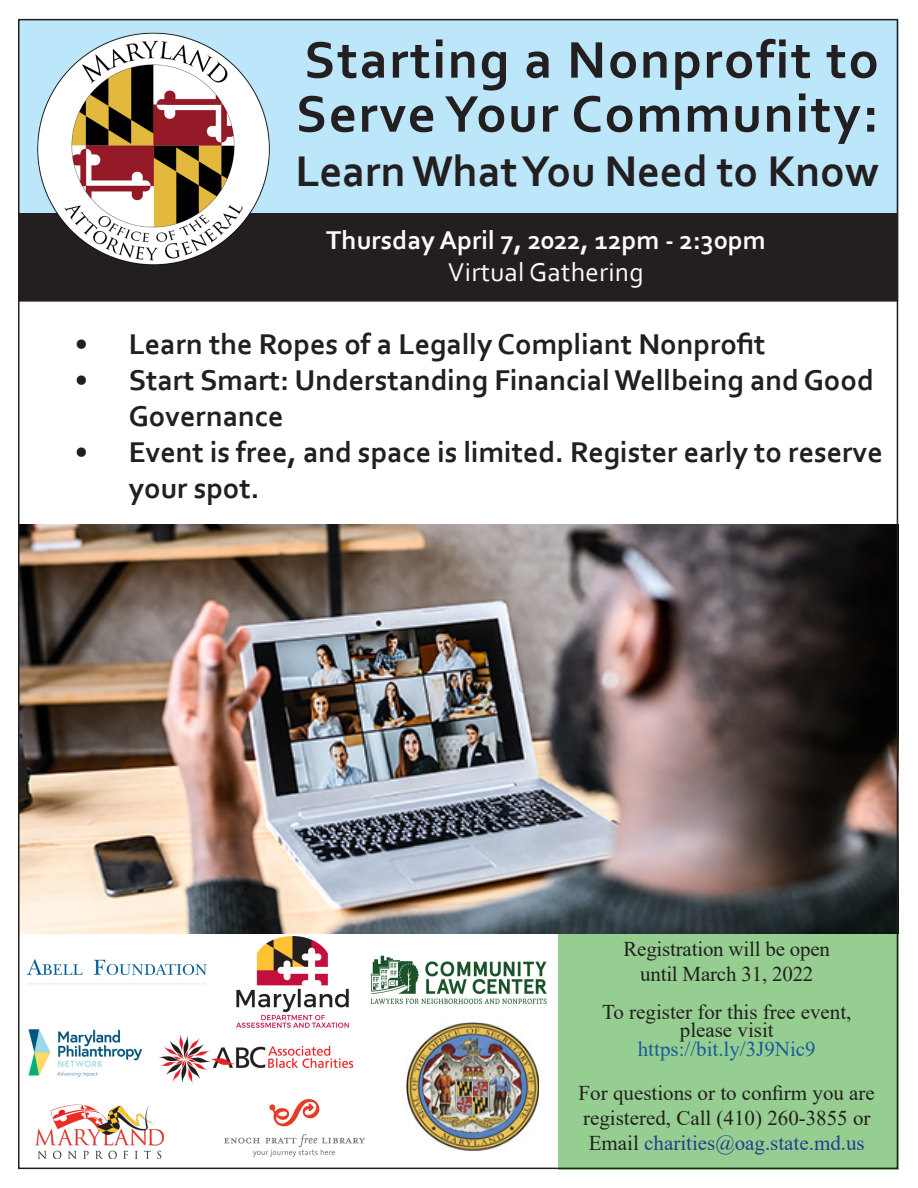
<style>
.page{position:relative;width:918px;height:1188px;background:#fff}
.page>*{position:absolute;margin:0;border:0;box-sizing:border-box;transform-origin:0 0}
.t1{font:700 54px/54px "Corbel";letter-spacing:.035em;color:#231f20}
.t2{font:700 45px "Corbel";letter-spacing:-.005em;color:#231f20}
.t3{font:700 30px/36px "Corbel";color:#231f20}
.t4{font:700 27px "Corbel";color:#fafafa}
.t5{font:27px "Corbel";letter-spacing:.01em;color:#fafafa}
.t6{font:21px/25.2px "Times New Roman";color:#231f20}
.t7{font:21px "Times New Roman";color:#253f8e}
.t8{font:21px "Times New Roman";color:#175d9e}
.s1{color:#231f20}
</style>
<div class="page">
<div style="left:558px;top:934px;width:340px;height:235px;background:#95ce90"></div>
<div style="left:19px;top:213px;width:878px;height:88px;background:#231f20"></div>
<div style="left:18px;top:212px;width:880px;height:90px;border:2px solid #231f20"></div>
<div style="left:18px;top:20px;width:880px;height:192px;background:#bce6fa"></div>
<img style="left:29px;top:32px;width:250px;height:233px">
<img style="left:35px;top:1104px;width:128px;height:54px">
<img style="left:224px;top:1098px;width:142px;height:59px">
<img style="left:370px;top:955px;width:177px;height:49px">
<img style="left:26px;top:959px;width:181px;height:26px">
<img style="left:237px;top:937px;width:111px;height:91px">
<img style="left:407px;top:1022px;width:131px;height:129px">
<img style="left:159px;top:1034px;width:195px;height:49px">
<img style="left:21px;top:525px;width:874px;height:409px">
<img style="left:28px;top:1029px;width:115px;height:48px">
<p class="t1" style="left:296px;top:31px;width:584px">Starting a Nonprofit to<br>Serve Your Community:</p>
<p class="t2" style="left:295px;top:143px;width:585px">Learn What You Need to Know</p>
<p class="t4" style="left:326px;top:223px;width:441px">Thursday April 7, 2022, 12pm - 2:30pm</p>
<p class="t5" style="left:448px;top:255px;width:197px">Virtual Gathering</p>
<p class="t3" style="left:75px;top:325px;width:692px">• Learn the Ropes of a Legally Compliant Nonprofit</p>
<p class="t3" style="left:129px;top:361px;width:747px;text-indent:-54px">• Start Smart: Understanding Financial Wellbeing and Good<br>Governance</p>
<p class="t3" style="left:129px;top:433px;width:756px;text-indent:-54px">• Event is free, and space is limited. Register early to reserve your spot.</p>
<p class="t6" style="left:623px;top:936px;width:208px">Registration will be open</p>
<p class="t6" style="left:640px;top:961px;width:175px">until March 31, 2022</p>
<p class="t6" style="left:602px;top:998px;width:251px">To register for this free event,</p>
<p class="t6" style="left:680px;top:1017px;width:95px">please visit</p>
<p class="t8" style="left:638px;top:1034px;width:179px">https://bit.ly/3J9Nic9</p>
<p class="t6" style="left:579px;top:1080px;width:298px">For questions or to confirm you are registered, Call (410) 260-3855 or</p>
<p class="t7" style="left:589px;top:1129px;width:277px"><span class="s1">Email</span> charities@oag.state.md.us</p>
</div>
